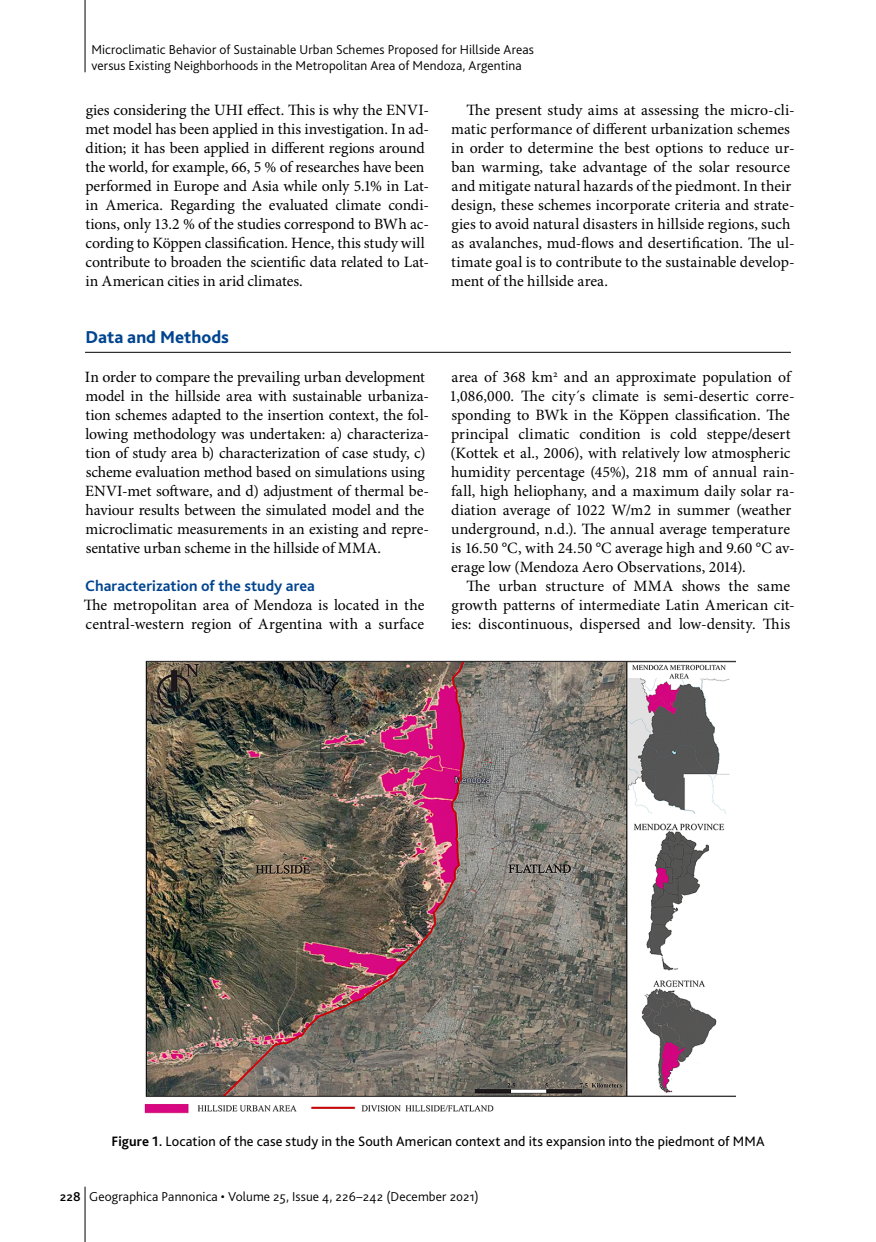
<style>
.page{position:relative;width:876px;height:1242px;background:#fff}
.page>*{position:absolute;margin:0;border:0;box-sizing:border-box;transform-origin:0 0}
.t1{font:800 18px "Bliss Pro";color:#00448f}
.t2{font:15.75px/19px "Minion Pro";color:#000}
.t3{font:700 15.75px "Bliss Pro";letter-spacing:.005em;color:#00448f}
.t4{font:14.25px "Bliss Pro";letter-spacing:.01em;color:#000}
.t5{font:300 13.5px/16.2px "Bliss Pro";letter-spacing:.01em;color:#000}
.s1{font-weight:700}
.s2{font-weight:500}
</style>
<div class="page">
<hr style="left:85px;top:0;width:1px;height:72px;background:#000">
<hr style="left:85px;top:1186px;width:1px;height:56px;background:#000">
<hr style="left:85px;top:352px;width:706px;height:1px;background:#000">
<img style="left:144px;top:660px;width:591px;height:454px">
<p class="t5" style="left:91px;top:41px;width:444px">Microclimatic Behavior of Sustainable Urban Schemes Proposed for Hillside Areas versus Existing Neighborhoods in the Metropolitan Area of Mendoza, Argentina</p>
<p class="t2" style="left:85px;top:101px;width:345px">gies considering the UHI effect. This is why the ENVI&shy;met model has been applied in this investigation. In ad&shy;dition; it has been applied in different regions around the world, for example, 66, 5 % of researches have been performed in Europe and Asia while only 5.1% in Lat&shy;in America. Regarding the evaluated climate condi&shy;tions, only 13.2 % of the studies correspond to BWh ac&shy;cording to Köppen classification. Hence, this study will contribute to broaden the scientific data related to Lat&shy;in American cities in arid climates.</p>
<p class="t2" style="left:451px;top:101px;width:345px;text-indent:15px">The present study aims at assessing the micro-cli&shy;matic performance of different urbanization schemes in order to determine the best options to reduce ur&shy;ban warming, take advantage of the solar resource and mitigate natural hazards of the piedmont. In their design, these schemes incorporate criteria and strate&shy;gies to avoid natural disasters in hillside regions, such as avalanches, mud-flows and desertification. The ul&shy;timate goal is to contribute to the sustainable develop&shy;ment of the hillside area.</p>
<p class="t1" style="left:85px;top:326px;width:145px">Data and Methods</p>
<p class="t2" style="left:85px;top:368px;width:345px">In order to compare the prevailing urban development model in the hillside area with sustainable urbaniza&shy;tion schemes adapted to the insertion context, the fol&shy;lowing methodology was undertaken: a) characteriza&shy;tion of study area b) characterization of case study, c) scheme evaluation method based on simulations using ENVI-met software, and d) adjustment of thermal be&shy;haviour results between the simulated model and the microclimatic measurements in an existing and repre&shy;sentative urban scheme in the hillside of MMA.</p>
<p class="t3" style="left:85px;top:576px;width:231px">Characterization of the study area</p>
<p class="t2" style="left:84px;top:596px;width:342px">The metropolitan area of Mendoza is located in the central-western region of Argentina with a surface</p>
<p class="t2" style="left:449px;top:368px;width:347px">area of 368 km<sup>2</sup> and an approximate population of 1,086,000. The city´s climate is semi-desertic corre&shy;sponding to BWk in the Köppen classification. The principal climatic condition is cold steppe/desert (Kottek et al., 2006), with relatively low atmospheric humidity percentage (45%), 218 mm of annual rain&shy;fall, high heliophany, and a maximum daily solar ra&shy;diation average of 1022 W/m2 in summer (weather underground, n.d.). The annual average temperature is 16.50 °C, with 24.50 °C average high and 9.60 °C av&shy;erage low (Mendoza Aero Observations, 2014).</p>
<p class="t2" style="left:451px;top:577px;width:345px;text-indent:15px">The urban structure of MMA shows the same growth patterns of intermediate Latin American cit&shy;ies: discontinuous, dispersed and low-density. This</p>
<p class="t4" style="left:111px;top:1132px;width:655px"><span class="s1">Figure 1.</span> Location of the case study in the South American context and its expansion into the piedmont of MMA</p>
<p class="t5" style="left:60px;top:1187px;width:420px"><span class="s2">228</span> Geographica Pannonica • Volume 25, Issue 4, 226–242 (December 2021)</p>
</div>
